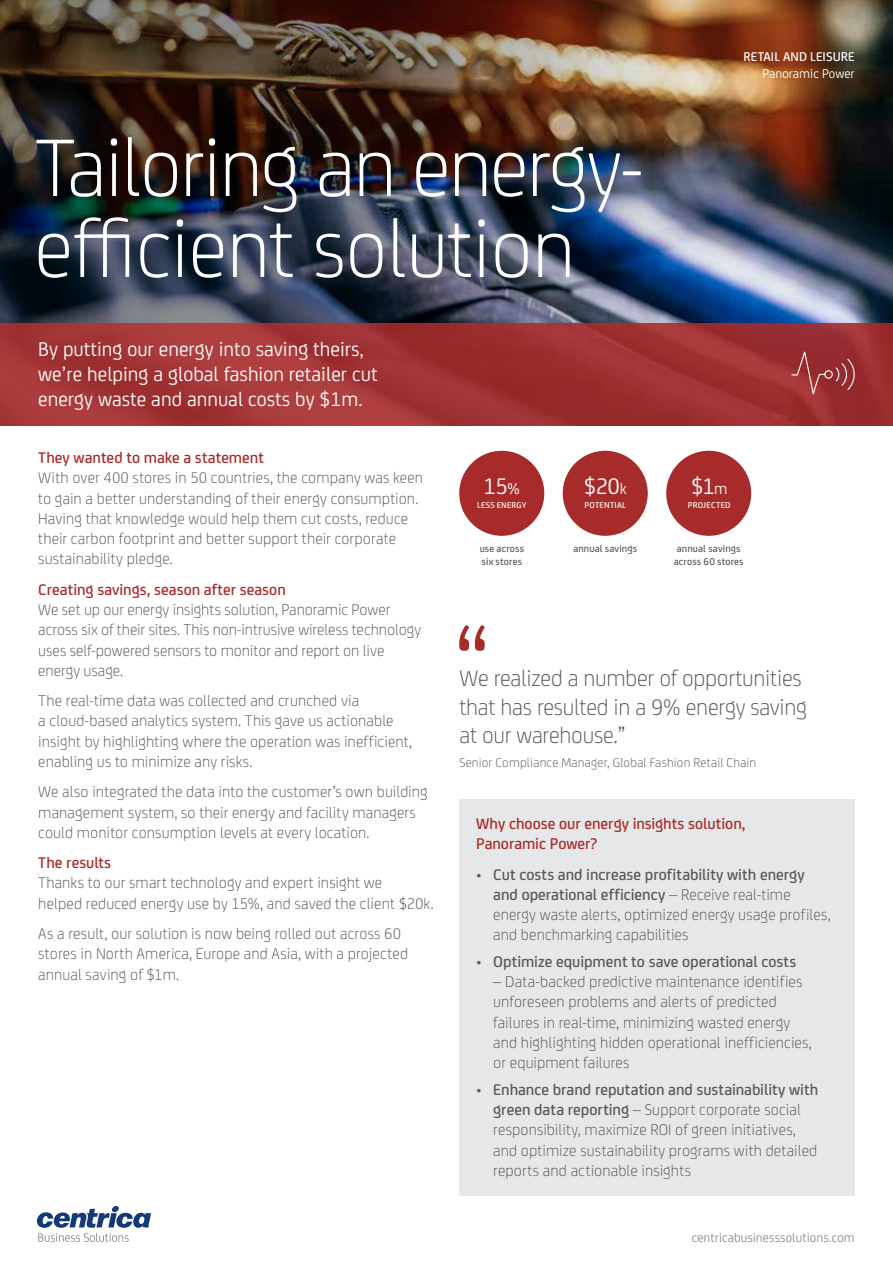
<style>
.page{position:relative;width:893px;height:1263px;background:#fff}
.page>*{position:absolute;margin:0;border:0;box-sizing:border-box;transform-origin:0 0}
.t1{font:300 87px/81px "FS Joey Pro";letter-spacing:-.025em;color:#fff}
.t2{font:300 24px/28.5px "FS Joey Pro";letter-spacing:-.01em;color:#58595b}
.t3{font:24px "FS Joey Pro";color:#fff}
.t4{font:21px/25.2px "FS Joey Pro";color:#fff}
.t5{font:300 16.5px/20.2px "FS Joey Pro";letter-spacing:.005em;color:#58595b}
.t6{font:500 16.5px/20.2px "FS Joey Pro";color:#a72b2a}
.t7{font:500 16.5px "FS Joey Pro";color:#58595b}
.t8{font:300 13.5px "FS Joey Pro";letter-spacing:.015em;color:#58595b}
.t9{font:13.5px "FS Joey Pro";letter-spacing:.005em;color:#888b8d}
.t10{font:500 13.5px "FS Joey Pro";letter-spacing:.005em;color:#fff}
.t11{font:13.5px "FS Joey Pro";letter-spacing:.005em;color:#fff}
.t12{font:500 10.5px/12.8px "FS Joey Pro";letter-spacing:.01em;color:#58595b}
.t13{font:500 9px "FS Joey Pro";letter-spacing:.025em;color:#fff}
.s1{font-size:16.5px}
.s2{font-weight:500}
.s3{font-weight:300}
</style>
<div class="page">
<svg style="left:37px;top:1206px;width:114px;height:36px"></svg>
<svg style="left:459px;top:625px;width:26px;height:26px"></svg>
<div style="left:459px;top:799px;width:396px;height:397px;background:#e6e7e8"></div>
<div style="left:563px;top:451px;width:85px;height:85px;background:#a72b2a;border-radius:50%"></div>
<div style="left:666px;top:451px;width:85px;height:85px;background:#a72b2a;border-radius:50%"></div>
<div style="left:459px;top:451px;width:85px;height:85px;background:#a72b2a;border-radius:50%"></div>
<img style="left:0;top:0;width:893px;height:323px">
<div style="left:0;top:323px;width:893px;height:102px;background:linear-gradient(to right,#a73839,#9a2d30)"></div>
<svg style="left:791px;top:348px;width:65px;height:50px;background:#9f3a3e"></svg>
<h1 class="t1" style="left:34px;top:121px;width:611px">Tailoring an energy&shy;efficient solution</h1>
<p class="t4" style="left:38px;top:335px;width:341px">By putting our energy into saving theirs, we’re helping a global fashion retailer cut energy waste and annual costs by $1m.</p>
<p class="t10" style="left:743px;top:47px;width:111px">Retail and leisure</p>
<p class="t11" style="left:763px;top:64px;width:94px">Panoramic Power</p>
<p class="t6" style="left:38px;top:446px;width:227px">They wanted to make a statement</p>
<p class="t5" style="left:38px;top:467px;width:386px">With over 400 stores in 50 countries, the company was keen to gain a better understanding of their energy consumption.<br>Having that knowledge would help them cut costs, reduce their carbon footprint and better support their corporate sustainability pledge.</p>
<p class="t6" style="left:38px;top:578px;width:249px">Creating savings, season after season</p>
<p class="t5" style="left:38px;top:598px;width:384px">We set up our energy insights solution, Panoramic Power across six of their sites. This non-intrusive wireless technology uses self-powered sensors to monitor and report on live energy usage.</p>
<p class="t5" style="left:38px;top:689px;width:375px">The real-time data was collected and crunched via<br>a cloud-based analytics system. This gave us actionable insight by highlighting where the operation was inefficient, enabling us to minimize any risks.</p>
<p class="t5" style="left:38px;top:781px;width:391px">We also integrated the data into the customer’s own building management system, so their energy and facility managers could monitor consumption levels at every location.</p>
<p class="t6" style="left:38px;top:851px;width:74px">The results</p>
<p class="t5" style="left:38px;top:872px;width:397px">Thanks to our smart technology and expert insight we<br>helped reduced energy use by 15%, and saved the client $20k.</p>
<p class="t5" style="left:38px;top:922px;width:371px">As a result, our solution is now being rolled out across 60 stores in North America, Europe and Asia, with a projected annual saving of $1m.</p>
<h2 class="t3" style="left:483px;top:469px;width:38px">15<span class="s1">%</span></h2>
<p class="t13" style="left:477px;top:498px;width:51px">less energy</p>
<h2 class="t3" style="left:584px;top:469px;width:44px">$20<span class="s1">k</span></h2>
<p class="t13" style="left:584px;top:498px;width:43px">potential</p>
<h2 class="t3" style="left:691px;top:469px;width:38px">$1<span class="s1">m</span></h2>
<p class="t13" style="left:688px;top:498px;width:44px">projected</p>
<p class="t12" style="left:480px;top:542px;width:46px">use across</p>
<p class="t12" style="left:573px;top:542px;width:65px">annual savings</p>
<p class="t12" style="left:482px;top:554px;width:42px">six stores</p>
<p class="t12" style="left:674px;top:542px;width:71px">annual savings across 60 stores</p>
<h2 class="t2" style="left:459px;top:662px;width:349px">We realized a number of opportunities that has resulted in a 9% energy saving at our warehouse.”</h2>
<p class="t8" style="left:459px;top:753px;width:298px">Senior Compliance Manager, Global Fashion Retail Chain</p>
<p class="t6" style="left:476px;top:812px;width:271px">Why choose our energy insights solution,<br>Panoramic Power?</p>
<p class="t5" style="left:493px;top:863px;width:339px;text-indent:-17px">• <span class="s2">Cut costs and increase profitability with energy and operational efficiency</span> – Receive real-time energy waste alerts, optimized energy usage profiles, and benchmarking capabilities</p>
<p class="t7" style="left:476px;top:949px;width:322px"><span class="s3">•</span> Optimize equipment to save operational costs</p>
<p class="t5" style="left:493px;top:970px;width:320px">– Data-backed predictive maintenance identifies unforeseen problems and alerts of predicted failures in real-time, minimizing wasted energy and highlighting hidden operational inefficiencies, or equipment failures</p>
<p class="t5" style="left:493px;top:1078px;width:326px;text-indent:-17px">• <span class="s2">Enhance brand reputation and sustainability with green data reporting</span> – Support corporate social responsibility, maximize ROI of green initiatives, and optimize sustainability programs with detailed reports and actionable insights</p>
<p class="t9" style="left:692px;top:1228px;width:165px">centricabusinesssolutions.com</p>
</div>
